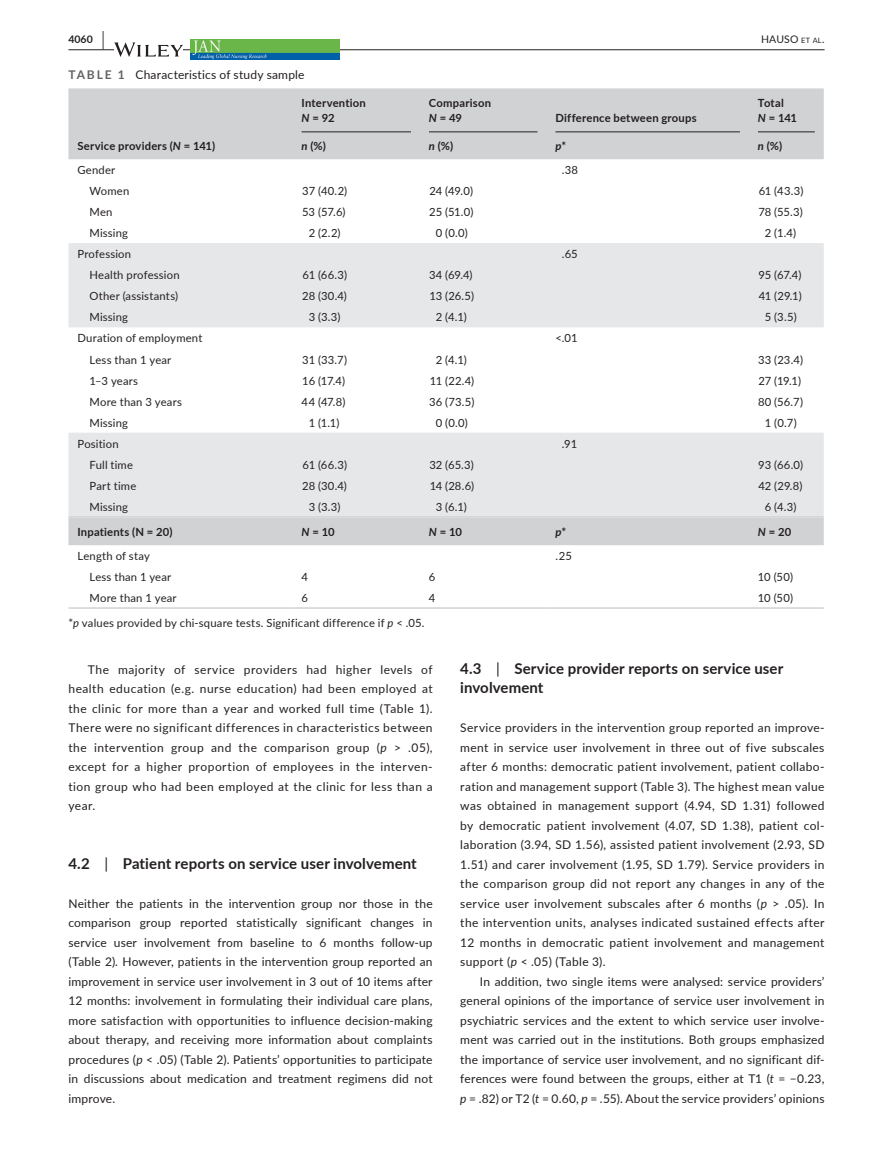
<style>
.page{position:relative;width:893px;height:1174px;background:#fff}
.page>*{position:absolute;margin:0;border:0;box-sizing:border-box;transform-origin:0 0}
.t1{font:700 15px/19.5px "Lato";letter-spacing:.01em;color:#231f20}
.t2{font:12px/19.5px "Lato";letter-spacing:.02em;color:#231f20;text-align:justify}
.t3{font:11.25px "Lato";letter-spacing:.015em;color:#231f20}
.t4{font:700 11.25px/15.8px "Lato";letter-spacing:.015em;color:#231f20}
.t5{font:700 11.25px/15.8px "Lato";letter-spacing:-.005em;color:#231f20}
.t6{font:italic 700 11.25px "Lato";color:#231f20}
.t7{font:10.5px "Lato";letter-spacing:.015em;color:#231f20}
.t8{font:700 10.5px "Lato";color:#231f20}
.s1{font-size:19.5px}
.s2{font-size:7.35px}
.s3{font-weight:700;color:#636366}
.s4{font-style:italic}
.s5{font-style:normal}
.s6{font-weight:400}
</style>
<div class="page">
<hr style="left:68px;top:49px;width:756px;height:1px;background:#231f20">
<svg style="left:114px;top:42px;width:69px;height:15px"></svg>
<img style="left:191px;top:40px;width:148px;height:19px">
<div style="left:68px;top:88px;width:756px;height:71px;background:#d1d2d4"></div>
<svg style="left:68px;top:243px;width:756px;height:273px;fill:#e6e7e9"></svg>
<hr style="left:68px;top:516px;width:225px;height:2px;background:#d1d2d4">
<hr style="left:293px;top:516px;width:127px;height:2px;background:#d1d2d4">
<hr style="left:420px;top:516px;width:126px;height:2px;background:#d1d2d4">
<hr style="left:546px;top:516px;width:203px;height:2px;background:#d1d2d4">
<hr style="left:749px;top:516px;width:75px;height:2px;background:#d1d2d4">
<hr style="left:302px;top:131px;width:109px;height:1px;background:#231f20">
<hr style="left:429px;top:131px;width:108px;height:1px;background:#231f20">
<hr style="left:555px;top:131px;width:185px;height:1px;background:#231f20">
<hr style="left:758px;top:131px;width:57px;height:1px;background:#231f20">
<div style="left:68px;top:518px;width:756px;height:27px;background:#d1d2d4"></div>
<hr style="left:68px;top:607px;width:225px;height:2px;background:#d1d2d4">
<hr style="left:293px;top:607px;width:127px;height:2px;background:#d1d2d4">
<hr style="left:420px;top:607px;width:126px;height:2px;background:#d1d2d4">
<hr style="left:546px;top:607px;width:203px;height:2px;background:#d1d2d4">
<hr style="left:749px;top:607px;width:75px;height:2px;background:#d1d2d4">
<p class="t8" style="left:68px;top:31px;width:37px">4060 <span class="s1">|</span></p>
<p class="t7" style="left:761px;top:31px;width:65px">HAUSO <span class="s2">et al</span>.</p>
<p class="t2" style="left:68px;top:64px;width:238px"><span class="s3">TABLE 1</span> Characteristics of study sample</p>
<p class="t4" style="left:302px;top:94px;width:66px">Intervention<br><span class="s4">N</span>=92</p>
<p class="t4" style="left:429px;top:94px;width:64px">Comparison<br><span class="s4">N</span>=49</p>
<p class="t4" style="left:555px;top:110px;width:143px">Difference between groups</p>
<p class="t5" style="left:758px;top:94px;width:41px">Total<br><span class="s4">N</span> = 141</p>
<p class="t4" style="left:77px;top:137px;width:139px">Service providers (<span class="s4">N</span> = 141)</p>
<p class="t4" style="left:302px;top:137px;width:26px"><span class="s4">n</span> (%)</p>
<p class="t4" style="left:429px;top:137px;width:26px"><span class="s4">n</span> (%)</p>
<p class="t6" style="left:555px;top:138px;width:12px">p<span class="s5">*</span></p>
<p class="t4" style="left:758px;top:137px;width:26px"><span class="s4">n</span> (%)</p>
<p class="t3" style="left:77px;top:162px;width:39px">Gender</p>
<p class="t3" style="left:562px;top:162px;width:18px">.38</p>
<p class="t3" style="left:89px;top:183px;width:41px">Women</p>
<p class="t3" style="left:302px;top:183px;width:47px">37 (40.2)</p>
<p class="t3" style="left:430px;top:183px;width:45px">24 (49.0)</p>
<p class="t3" style="left:759px;top:183px;width:46px">61 (43.3)</p>
<p class="t3" style="left:89px;top:204px;width:25px">Men</p>
<p class="t3" style="left:302px;top:204px;width:45px">53 (57.6)</p>
<p class="t3" style="left:429px;top:204px;width:46px">25 (51.0)</p>
<p class="t3" style="left:758px;top:204px;width:46px">78 (55.3)</p>
<p class="t3" style="left:89px;top:225px;width:40px">Missing</p>
<p class="t3" style="left:309px;top:225px;width:33px">2 (2.2)</p>
<p class="t3" style="left:436px;top:225px;width:33px">0 (0.0)</p>
<p class="t3" style="left:765px;top:225px;width:33px">2 (1.4)</p>
<p class="t3" style="left:77px;top:246px;width:55px">Profession</p>
<p class="t3" style="left:562px;top:246px;width:17px">.65</p>
<p class="t3" style="left:89px;top:267px;width:92px">Health profession</p>
<p class="t3" style="left:303px;top:267px;width:46px">61 (66.3)</p>
<p class="t3" style="left:429px;top:267px;width:45px">34 (69.4)</p>
<p class="t3" style="left:758px;top:267px;width:44px">95 (67.4)</p>
<p class="t3" style="left:89px;top:288px;width:90px">Other (assistants)</p>
<p class="t3" style="left:302px;top:288px;width:46px">28 (30.4)</p>
<p class="t3" style="left:429px;top:288px;width:46px">13 (26.5)</p>
<p class="t3" style="left:759px;top:288px;width:45px">41 (29.1)</p>
<p class="t3" style="left:89px;top:309px;width:40px">Missing</p>
<p class="t3" style="left:309px;top:309px;width:33px">3 (3.3)</p>
<p class="t3" style="left:436px;top:309px;width:32px">2 (4.1)</p>
<p class="t3" style="left:765px;top:309px;width:33px">5 (3.5)</p>
<p class="t3" style="left:77px;top:330px;width:126px">Duration of employment</p>
<p class="t3" style="left:555px;top:330px;width:24px">&lt;.01</p>
<p class="t3" style="left:89px;top:351px;width:83px">Less than 1 year</p>
<p class="t3" style="left:302px;top:351px;width:46px">31 (33.7)</p>
<p class="t3" style="left:436px;top:351px;width:32px">2 (4.1)</p>
<p class="t3" style="left:758px;top:351px;width:46px">33 (23.4)</p>
<p class="t3" style="left:89px;top:372px;width:50px">1–3 years</p>
<p class="t3" style="left:302px;top:372px;width:44px">16 (17.4)</p>
<p class="t3" style="left:430px;top:372px;width:46px">11 (22.4)</p>
<p class="t3" style="left:758px;top:372px;width:44px">27 (19.1)</p>
<p class="t3" style="left:89px;top:393px;width:94px">More than 3 years</p>
<p class="t3" style="left:302px;top:393px;width:45px">44 (47.8)</p>
<p class="t3" style="left:429px;top:393px;width:47px">36 (73.5)</p>
<p class="t3" style="left:758px;top:393px;width:47px">80 (56.7)</p>
<p class="t3" style="left:89px;top:414px;width:40px">Missing</p>
<p class="t3" style="left:309px;top:414px;width:32px">1 (1.1)</p>
<p class="t3" style="left:436px;top:414px;width:33px">0 (0.0)</p>
<p class="t3" style="left:765px;top:414px;width:33px">1 (0.7)</p>
<p class="t3" style="left:77px;top:435px;width:43px">Position</p>
<p class="t3" style="left:562px;top:435px;width:17px">.91</p>
<p class="t3" style="left:89px;top:457px;width:45px">Full time</p>
<p class="t3" style="left:303px;top:457px;width:46px">61 (66.3)</p>
<p class="t3" style="left:429px;top:457px;width:46px">32 (65.3)</p>
<p class="t3" style="left:758px;top:457px;width:46px">93 (66.0)</p>
<p class="t3" style="left:89px;top:478px;width:48px">Part time</p>
<p class="t3" style="left:302px;top:478px;width:46px">28 (30.4)</p>
<p class="t3" style="left:430px;top:478px;width:46px">14 (28.6)</p>
<p class="t3" style="left:758px;top:478px;width:45px">42 (29.8)</p>
<p class="t3" style="left:89px;top:499px;width:40px">Missing</p>
<p class="t3" style="left:309px;top:499px;width:33px">3 (3.3)</p>
<p class="t3" style="left:436px;top:499px;width:32px">3 (6.1)</p>
<p class="t3" style="left:765px;top:499px;width:33px">6 (4.3)</p>
<p class="t4" style="left:77px;top:523px;width:97px">Inpatients (N = 20)</p>
<p class="t4" style="left:302px;top:523px;width:34px"><span class="s4">N</span>=10</p>
<p class="t4" style="left:429px;top:523px;width:34px"><span class="s4">N</span>=10</p>
<p class="t6" style="left:555px;top:523px;width:12px">p<span class="s5">*</span></p>
<p class="t4" style="left:758px;top:523px;width:35px"><span class="s4">N</span>=20</p>
<p class="t3" style="left:77px;top:548px;width:74px">Length of stay</p>
<p class="t3" style="left:556px;top:548px;width:18px">.25</p>
<p class="t3" style="left:89px;top:569px;width:83px">Less than 1 year</p>
<p class="t3" style="left:302px;top:569px;width:8px">4</p>
<p class="t3" style="left:429px;top:569px;width:8px">6</p>
<p class="t3" style="left:758px;top:569px;width:37px">10 (50)</p>
<p class="t3" style="left:89px;top:590px;width:89px">More than 1 year</p>
<p class="t3" style="left:302px;top:590px;width:8px">6</p>
<p class="t3" style="left:429px;top:590px;width:8px">4</p>
<p class="t3" style="left:758px;top:590px;width:37px">10 (50)</p>
<p class="t3" style="left:68px;top:614px;width:358px">*<span class="s4">p</span> values provided by chi-square tests. Significant difference if <span class="s4">p</span> &lt; .05.</p>
<p class="t2" style="left:68px;top:659px;width:366px;text-indent:20px">The majority of service providers had higher levels of health education (e.g. nurse education) had been employed at the clinic for more than a year and worked full time (Table 1).<br>There were no significant differences in characteristics between the intervention group and the comparison group (<span class="s4">p</span> &gt; .05), except for a higher proportion of employees in the interven&shy;tion group who had been employed at the clinic for less than a year.</p>
<p class="t1" style="left:68px;top:853px;width:350px">4.2 <span class="s6">|</span> Patient reports on service user involvement</p>
<p class="t2" style="left:68px;top:893px;width:366px">Neither the patients in the intervention group nor those in the comparison group reported statistically significant changes in service user involvement from baseline to 6 months follow-up (Table 2). However, patients in the intervention group reported an improvement in service user involvement in 3 out of 10 items after 12 months: involvement in formulating their individual care plans, more satisfaction with opportunities to influence decision-making about therapy, and receiving more information about complaints procedures (<span class="s4">p</span> &lt; .05) (Table 2). Patients’ opportunities to participate in discussions about medication and treatment regimens did not improve.</p>
<p class="t1" style="left:460px;top:658px;width:325px">4.3 <span class="s6">|</span> Service provider reports on service user involvement</p>
<p class="t2" style="left:460px;top:717px;width:366px">Service providers in the intervention group reported an improve&shy;ment in service user involvement in three out of five subscales after 6 months: democratic patient involvement, patient collabo&shy;ration and management support (Table 3). The highest mean value was obtained in management support (4.94, SD 1.31) followed by democratic patient involvement (4.07, SD 1.38), patient col&shy;laboration (3.94, SD 1.56), assisted patient involvement (2.93, SD 1.51) and carer involvement (1.95, SD 1.79). Service providers in the comparison group did not report any changes in any of the service user involvement subscales after 6 months (<span class="s4">p</span> &gt; .05). In the intervention units, analyses indicated sustained effects after 12 months in democratic patient involvement and management support (<span class="s4">p</span> &lt; .05) (Table 3).</p>
<p class="t2" style="left:460px;top:971px;width:366px;text-indent:20px">In addition, two single items were analysed: service providers’ general opinions of the importance of service user involvement in psychiatric services and the extent to which service user involve&shy;ment was carried out in the institutions. Both groups emphasized the importance of service user involvement, and no significant dif&shy;ferences were found between the groups, either at T1 (<span class="s4">t</span> = −0.23, <span class="s4">p</span> = .82) or T2 (<span class="s4">t</span> = 0.60, <span class="s4">p</span> = .55). About the service providers’ opinions</p>
</div>
